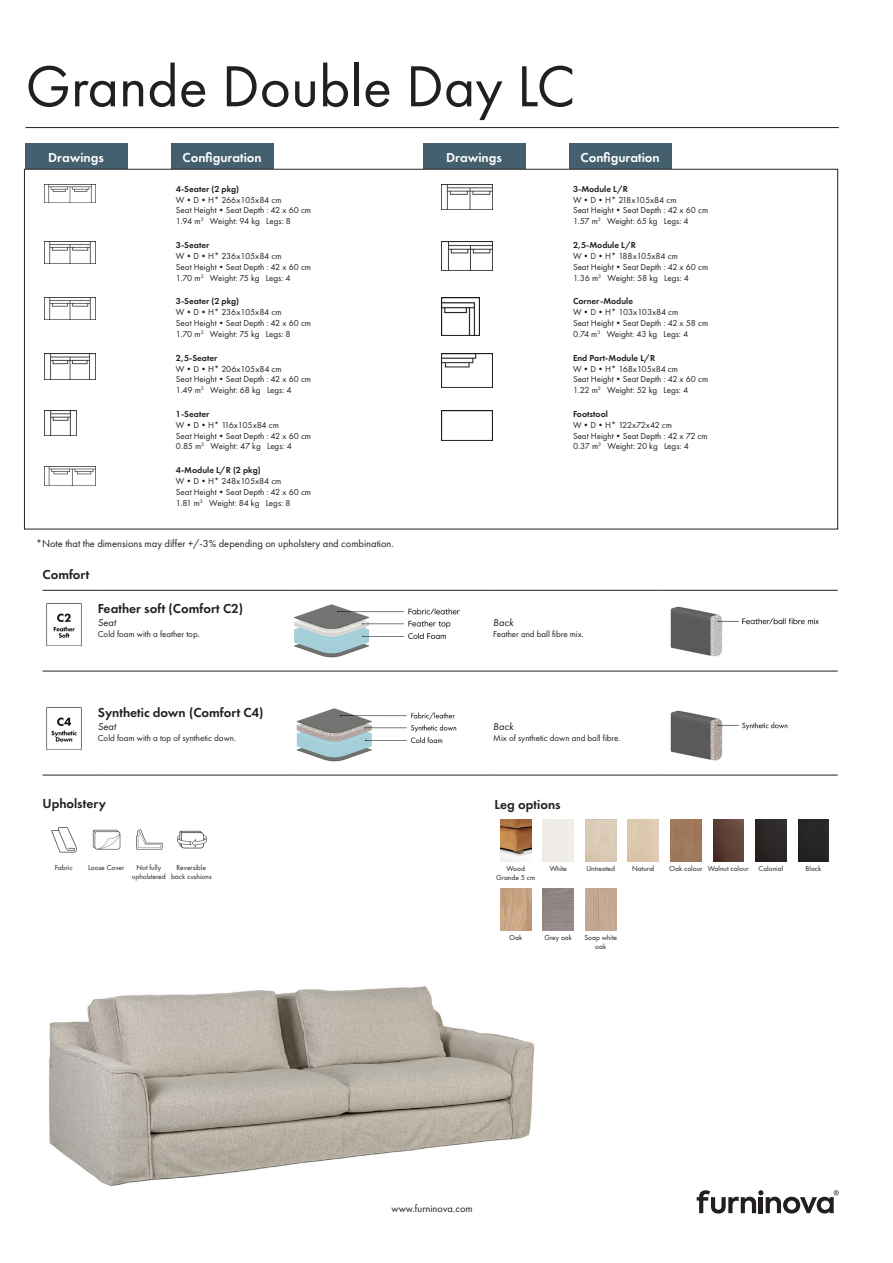
<style>
.page{position:relative;width:893px;height:1263px;background:#fff}
.page>*{position:absolute;margin:0;border:0;box-sizing:border-box;transform-origin:0 0}
.t1{font:60px "Futura PT";color:#231f20}
.BeskrivningNamn{font:600 13.5px "Futura PT";color:#231f20}
.Fliktext{font:600 13.5px "Futura PT";color:#fff}
.Teknikrubrik{font:600 13.5px "Futura PT";color:#231f20}
.Teknikrubrik_Ben{font:600 13.5px "Futura PT";color:#231f20}
.Beskrivning_Comfort{font:600 13.5px "Futura PT";color:#231f20}
.Fotnot_mått{font:10.5px "Futura PT";color:#231f20}
.BeskrivningRubrik{font:italic 10.5px "Futura PT";color:#231f20}
.BeskrivningText{font:9px "Futura PT";color:#231f20}
.Dimensioner{font:9px "Futura PT";color:#231f20}
.TabelltextV{font:600 9px "Futura PT";color:#231f20}
.Ikontext{font:7.5px/9px "Futura PT";color:#231f20;text-align:center}
</style>
<div class="page">
<hr style="left:26px;top:127px;width:813px;height:1px;background:#231f20">
<div style="left:25px;top:144px;width:102px;height:25px;background:#44606f"></div>
<div style="left:423px;top:144px;width:102px;height:25px;background:#44606f"></div>
<div style="left:171px;top:144px;width:102px;height:25px;background:#44606f"></div>
<div style="left:569px;top:144px;width:102px;height:25px;background:#44606f"></div>
<img style="left:44px;top:185px;width:51px;height:18px">
<img style="left:44px;top:241px;width:51px;height:22px">
<img style="left:44px;top:298px;width:47px;height:21px">
<img style="left:44px;top:354px;width:51px;height:25px">
<img style="left:44px;top:410px;width:33px;height:26px">
<img style="left:44px;top:466px;width:51px;height:20px">
<img style="left:49px;top:888px;width:494px;height:298px">
<hr style="left:43px;top:590px;width:55px;height:1px;background:#231f20">
<hr style="left:98px;top:590px;width:191px;height:1px;background:#231f20">
<hr style="left:289px;top:590px;width:204px;height:1px;background:#231f20">
<hr style="left:493px;top:590px;width:170px;height:1px;background:#231f20">
<hr style="left:663px;top:590px;width:175px;height:1px;background:#231f20">
<hr style="left:43px;top:671px;width:55px;height:1px;background:#231f20">
<hr style="left:98px;top:671px;width:191px;height:1px;background:#231f20">
<hr style="left:289px;top:671px;width:204px;height:1px;background:#231f20">
<hr style="left:493px;top:671px;width:170px;height:1px;background:#231f20">
<hr style="left:663px;top:671px;width:175px;height:1px;background:#231f20">
<img style="left:46px;top:603px;width:36px;height:42px">
<img style="left:294px;top:604px;width:166px;height:54px">
<img style="left:670px;top:606px;width:149px;height:51px">
<hr style="left:43px;top:775px;width:55px;height:1px;background:#231f20">
<hr style="left:98px;top:775px;width:191px;height:1px;background:#231f20">
<hr style="left:289px;top:775px;width:204px;height:1px;background:#231f20">
<hr style="left:493px;top:775px;width:170px;height:1px;background:#231f20">
<hr style="left:663px;top:775px;width:175px;height:1px;background:#231f20">
<img style="left:46px;top:707px;width:36px;height:42px">
<img style="left:296px;top:708px;width:161px;height:54px">
<img style="left:670px;top:710px;width:118px;height:51px">
<img style="left:51px;top:827px;width:26px;height:26px">
<svg style="left:92px;top:829px;width:29px;height:21px"></svg>
<svg style="left:136px;top:829px;width:27px;height:21px"></svg>
<svg style="left:177px;top:830px;width:30px;height:19px"></svg>
<img style="left:500px;top:819px;width:31px;height:43px">
<img style="left:585px;top:819px;width:31px;height:43px">
<img style="left:628px;top:819px;width:31px;height:43px">
<img style="left:670px;top:819px;width:31px;height:43px">
<img style="left:713px;top:819px;width:31px;height:43px">
<img style="left:755px;top:819px;width:31px;height:43px">
<img style="left:798px;top:819px;width:31px;height:43px">
<img style="left:500px;top:888px;width:31px;height:43px">
<img style="left:585px;top:888px;width:31px;height:43px">
<img style="left:441px;top:185px;width:51px;height:24px">
<img style="left:441px;top:241px;width:51px;height:29px">
<img style="left:441px;top:298px;width:38px;height:38px">
<img style="left:441px;top:354px;width:51px;height:34px">
<img style="left:441px;top:410px;width:51px;height:31px">
<svg style="left:697px;top:1190px;width:142px;height:23px"></svg>
<h1 class="t1" style="left:26px;top:51px;width:551px">Grande Double Day LC</h1>
<p class="Fliktext" style="left:48px;top:149px;width:57px">Drawings</p>
<p class="Fliktext" style="left:183px;top:149px;width:81px">Configuration</p>
<p class="Fliktext" style="left:446px;top:149px;width:57px">Drawings</p>
<p class="Fliktext" style="left:581px;top:149px;width:81px">Configuration</p>
<p class="TabelltextV" style="left:176px;top:183px;width:65px">4-Seater (2 pkg)</p>
<p class="Dimensioner" style="left:176px;top:194px;width:107px">W•D•H* 266x105x84 cm</p>
<p class="BeskrivningText" style="left:176px;top:205px;width:137px">Seat Height•Seat Depth : 42 x 60 cm</p>
<p class="BeskrivningText" style="left:176px;top:216px;width:117px">1.94 m<sup>3</sup> Weight: 94 kg Legs: 8</p>
<p class="TabelltextV" style="left:176px;top:239px;width:35px">3-Seater</p>
<p class="Dimensioner" style="left:176px;top:251px;width:107px">W•D•H* 236x105x84 cm</p>
<p class="BeskrivningText" style="left:176px;top:261px;width:137px">Seat Height•Seat Depth : 42 x 60 cm</p>
<p class="BeskrivningText" style="left:176px;top:272px;width:116px">1.70 m<sup>3</sup> Weight: 75 kg Legs: 4</p>
<p class="TabelltextV" style="left:176px;top:296px;width:65px">3-Seater (2 pkg)</p>
<p class="Dimensioner" style="left:176px;top:307px;width:107px">W•D•H* 236x105x84 cm</p>
<p class="BeskrivningText" style="left:176px;top:318px;width:137px">Seat Height•Seat Depth : 42 x 60 cm</p>
<p class="BeskrivningText" style="left:176px;top:328px;width:116px">1.70 m<sup>3</sup> Weight: 75 kg Legs: 8</p>
<p class="TabelltextV" style="left:176px;top:352px;width:43px">2,5-Seater</p>
<p class="Dimensioner" style="left:176px;top:363px;width:107px">W•D•H* 206x105x84 cm</p>
<p class="BeskrivningText" style="left:176px;top:374px;width:137px">Seat Height•Seat Depth : 42 x 60 cm</p>
<p class="BeskrivningText" style="left:176px;top:385px;width:117px">1.49 m<sup>3</sup> Weight: 68 kg Legs: 4</p>
<p class="TabelltextV" style="left:176px;top:408px;width:35px">1-Seater</p>
<p class="Dimensioner" style="left:176px;top:419px;width:105px">W•D•H* 116x105x84 cm</p>
<p class="BeskrivningText" style="left:176px;top:430px;width:137px">Seat Height•Seat Depth : 42 x 60 cm</p>
<p class="BeskrivningText" style="left:176px;top:441px;width:117px">0.85 m<sup>3</sup> Weight: 47 kg Legs: 4</p>
<p class="TabelltextV" style="left:176px;top:465px;width:86px">4-Module L/R (2 pkg)</p>
<p class="Dimensioner" style="left:176px;top:476px;width:107px">W•D•H* 248x105x84 cm</p>
<p class="BeskrivningText" style="left:176px;top:486px;width:137px">Seat Height•Seat Depth : 42 x 60 cm</p>
<p class="BeskrivningText" style="left:176px;top:497px;width:116px">1.81 m<sup>3</sup> Weight: 84 kg Legs: 8</p>
<p class="Fotnot_mått" style="left:36px;top:538px;width:359px">*Note that the dimensions may differ +/-3% depending on upholstery and combination.</p>
<p class="Beskrivning_Comfort" style="left:43px;top:566px;width:49px">Comfort</p>
<p class="BeskrivningNamn" style="left:98px;top:600px;width:147px">Feather soft (Comfort C2)</p>
<p class="BeskrivningRubrik" style="left:98px;top:616px;width:20px">Seat</p>
<p class="BeskrivningText" style="left:98px;top:628px;width:104px">Cold foam with a feather top.</p>
<p class="BeskrivningNamn" style="left:98px;top:704px;width:167px">Synthetic down (Comfort C4)</p>
<p class="BeskrivningRubrik" style="left:98px;top:720px;width:20px">Seat</p>
<p class="BeskrivningText" style="left:98px;top:732px;width:140px">Cold foam with a top of synthetic down.</p>
<p class="Teknikrubrik" style="left:43px;top:795px;width:65px">Upholstery</p>
<p class="Ikontext" style="left:55px;top:863px;width:19px">Fabric</p>
<p class="Ikontext" style="left:88px;top:863px;width:38px">Loose Cover</p>
<p class="Ikontext" style="left:132px;top:863px;width:35px">Not fully upholstered</p>
<p class="Ikontext" style="left:171px;top:863px;width:42px">Reversible back cushions</p>
<p class="TabelltextV" style="left:573px;top:183px;width:57px">3-Module L/R</p>
<p class="Dimensioner" style="left:573px;top:194px;width:105px">W•D•H* 218x105x84 cm</p>
<p class="BeskrivningText" style="left:573px;top:205px;width:137px">Seat Height•Seat Depth : 42 x 60 cm</p>
<p class="BeskrivningText" style="left:573px;top:216px;width:117px">1.57 m<sup>3</sup> Weight: 65 kg Legs: 4</p>
<p class="TabelltextV" style="left:573px;top:239px;width:65px">2,5-Module L/R</p>
<p class="Dimensioner" style="left:573px;top:251px;width:106px">W•D•H* 188x105x84 cm</p>
<p class="BeskrivningText" style="left:573px;top:261px;width:137px">Seat Height•Seat Depth : 42 x 60 cm</p>
<p class="BeskrivningText" style="left:573px;top:272px;width:117px">1.36 m<sup>3</sup> Weight: 58 kg Legs: 4</p>
<p class="TabelltextV" style="left:573px;top:296px;width:62px">Corner-Module</p>
<p class="Dimensioner" style="left:573px;top:307px;width:107px">W•D•H* 103x103x84 cm</p>
<p class="BeskrivningText" style="left:573px;top:318px;width:137px">Seat Height•Seat Depth : 42 x 58 cm</p>
<p class="BeskrivningText" style="left:573px;top:328px;width:117px">0.74 m<sup>3</sup> Weight: 43 kg Legs: 4</p>
<p class="TabelltextV" style="left:573px;top:352px;width:84px">End Part-Module L/R</p>
<p class="Dimensioner" style="left:573px;top:363px;width:107px">W•D•H* 168x105x84 cm</p>
<p class="BeskrivningText" style="left:573px;top:374px;width:137px">Seat Height•Seat Depth : 42 x 60 cm</p>
<p class="BeskrivningText" style="left:573px;top:385px;width:117px">1.22 m<sup>3</sup> Weight: 52 kg Legs: 4</p>
<p class="TabelltextV" style="left:573px;top:408px;width:36px">Footstool</p>
<p class="Dimensioner" style="left:573px;top:419px;width:101px">W•D•H* 122x72x42 cm</p>
<p class="BeskrivningText" style="left:573px;top:430px;width:136px">Seat Height•Seat Depth : 42 x 72 cm</p>
<p class="BeskrivningText" style="left:573px;top:441px;width:117px">0.37 m<sup>3</sup> Weight: 20 kg Legs: 4</p>
<p class="BeskrivningRubrik" style="left:493px;top:616px;width:22px">Back</p>
<p class="BeskrivningText" style="left:493px;top:628px;width:92px">Feather and ball fibre mix.</p>
<p class="BeskrivningRubrik" style="left:493px;top:720px;width:22px">Back</p>
<p class="BeskrivningText" style="left:493px;top:732px;width:129px">Mix of synthetic down and ball fibre.</p>
<p class="Teknikrubrik_Ben" style="left:494px;top:796px;width:68px">Leg options</p>
<p class="Ikontext" style="left:496px;top:864px;width:40px">Wood<br>Grande 5 cm</p>
<p class="Ikontext" style="left:550px;top:864px;width:19px">White</p>
<p class="Ikontext" style="left:586px;top:864px;width:30px">Untreated</p>
<p class="Ikontext" style="left:632px;top:864px;width:24px">Natural</p>
<p class="Ikontext" style="left:669px;top:864px;width:35px">Oak colour</p>
<p class="Ikontext" style="left:708px;top:864px;width:42px">Walnut colour</p>
<p class="Ikontext" style="left:758px;top:864px;width:26px">Colonial</p>
<p class="Ikontext" style="left:805px;top:864px;width:17px">Black</p>
<p class="Ikontext" style="left:509px;top:933px;width:15px">Oak</p>
<p class="Ikontext" style="left:544px;top:933px;width:29px">Grey oak</p>
<p class="Ikontext" style="left:584px;top:933px;width:34px">Soap white oak</p>
<p class="Fotnot_mått" style="left:392px;top:1202px;width:83px">www.furninova.com</p>
</div>
